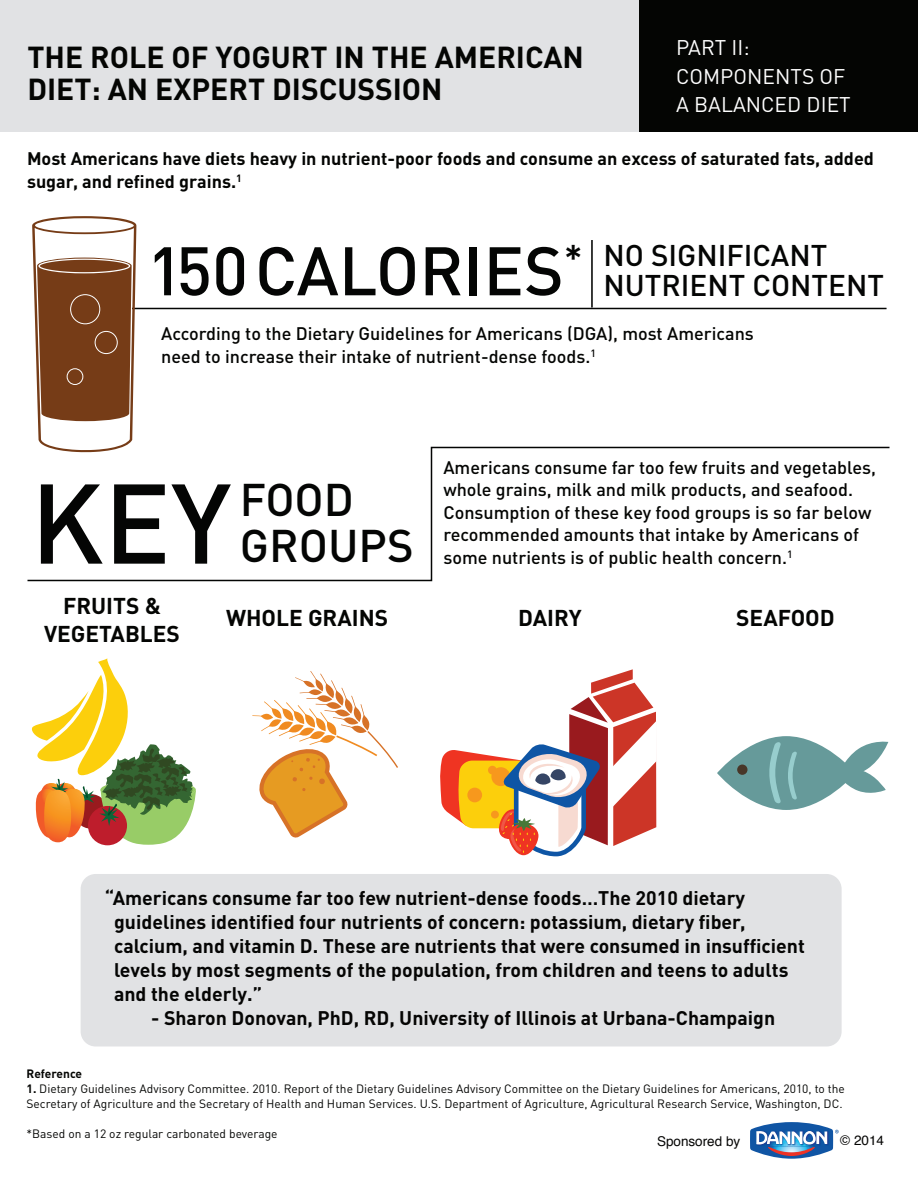
<style>
.page{position:relative;width:918px;height:1188px;background:#fff}
.page>*{position:absolute;margin:0;border:0;box-sizing:border-box;transform-origin:0 0}
.t1{font:500 111.3px "DINOT";color:#040504}
.t2{font:500 45.15px/45.8px "DINOT";color:#040504}
.t3{font:700 30px/32px "DINOT";color:#040503}
.t4{font:500 29.55px/29.5px "DINOT";color:#040504}
.t5{font:700 22.65px/27.6px "DINOT";color:#040503;text-align:center}
.t6{font:21px/28.5px "DINOT";color:#fff}
.t7{font:700 19.5px/24px "DINOT";color:#050504}
.t8{font:500 18px/22.5px "DINOT";color:#040503}
.t9{font:700 18px/22.5px "DINOT";color:#040503}
.t10{font:13.5px "Helvetica";color:#050504}
.t11{font:12px/15px "DINOT";color:#040503}
.t12{font:700 12px "DINOT";color:#040503}
.t13{font:500 10.5px "DINOT";color:#040503}
.s1{font-size:67.5px}
.s2{font-size:39.3px}
.s3{font-weight:700}
</style>
<div class="page">
<svg style="left:750px;top:1122px;width:89px;height:37px"></svg>
<hr style="left:132px;top:308px;width:754px;height:1px;background:#040504">
<hr style="left:591px;top:240px;width:2px;height:68px;background:#040504">
<svg style="left:27px;top:446px;width:863px;height:136px"></svg>
<svg style="left:32px;top:216px;width:104px;height:236px"></svg>
<div style="left:70px;top:294px;width:30px;height:30px;border:1px solid #fff;border-radius:50%"></div>
<div style="left:95px;top:331px;width:23px;height:23px;border:1px solid #fff;border-radius:50%"></div>
<div style="left:67px;top:368px;width:16px;height:17px;border:1px solid #fff;border-radius:50%"></div>
<div style="left:81px;top:874px;width:761px;height:172px;background:#e1e2e4;border-radius:15px"></div>
<svg style="left:252px;top:671px;width:146px;height:167px"></svg>
<svg style="left:440px;top:669px;width:217px;height:188px"></svg>
<svg style="left:717px;top:736px;width:138px;height:74px;background:#7da9a9"></svg>
<svg style="left:835px;top:741px;width:53px;height:55px"></svg>
<svg style="left:768px;top:742px;width:13px;height:61px"></svg>
<svg style="left:787px;top:752px;width:10px;height:47px"></svg>
<div style="left:737px;top:765px;width:10px;height:10px;background:#483628;border-radius:50%"></div>
<svg style="left:31px;top:658px;width:165px;height:187px"></svg>
<div style="left:0;top:0;width:640px;height:132px;background:#e1e2e4"></div>
<div style="left:639px;top:0;width:279px;height:132px;background:#040503"></div>
<h3 class="t3" style="left:27px;top:40px;width:558px">THE ROLE OF YOGURT IN THE AMERICAN<br>DIET: AN EXPERT DISCUSSION</h3>
<p class="t6" style="left:676px;top:33px;width:176px">PART II:<br>COMPONENTS OF<br>A BALANCED DIET</p>
<p class="t9" style="left:27px;top:147px;width:849px">Most Americans have diets heavy in nutrient-poor foods and consume an excess of saturated fats, added sugar, and refined grains.<sup>1</sup></p>
<h3 class="t4" style="left:604px;top:240px;width:282px;text-indent:-456px"><span class="s1">150CALORIES</span><span class="s2">*</span> NO SIGNIFICANT<br>NUTRIENT CONTENT</h3>
<p class="t8" style="left:161px;top:322px;width:594px">According to the Dietary Guidelines for Americans (DGA), most Americans need to increase their intake of nutrient-dense foods.<sup>1</sup></p>
<h1 class="t1" style="left:31px;top:448px;width:202px">KEY</h1>
<h2 class="t2" style="left:240px;top:475px;width:175px">FOOD<br>GROUPS</h2>
<p class="t8" style="left:443px;top:455px;width:434px">Americans consume far too few fruits and vegetables, whole grains, milk and milk products, and seafood.<br>Consumption of these key food groups is so far below recommended amounts that intake by Americans of some nutrients is of public health concern.</p>
<p class="t13" style="left:787px;top:547px;width:7px">1</p>
<p class="t5" style="left:44px;top:591px;width:137px">FRUITS &amp;<br>VEGETABLES</p>
<p class="t5" style="left:226px;top:603px;width:164px">WHOLE GRAINS</p>
<p class="t5" style="left:518px;top:603px;width:65px">DAIRY</p>
<p class="t5" style="left:736px;top:603px;width:100px">SEAFOOD</p>
<p class="t7" style="left:114px;top:886px;width:692px;text-indent:-9px">“Americans consume far too few nutrient-dense foods…The 2010 dietary guidelines identified four nutrients of concern: potassium, dietary fiber, calcium, and vitamin D. These are nutrients that were consumed in insufficient levels by most segments of the population, from children and teens to adults and the elderly.”</p>
<p class="t7" style="left:151px;top:1006px;width:626px">- Sharon Donovan, PhD, RD, University of Illinois at Urbana-Champaign</p>
<p class="t12" style="left:27px;top:1065px;width:57px">Reference</p>
<p class="t11" style="left:27px;top:1080px;width:820px"><span class="s3">1.</span> Dietary Guidelines Advisory Committee. 2010. Report of the Dietary Guidelines Advisory Committee on the Dietary Guidelines for Americans, 2010, to the<br>Secretary of Agriculture and the Secretary of Health and Human Services. U.S. Department of Agriculture, Agricultural Research Service, Washington, DC.</p>
<p class="t11" style="left:27px;top:1125px;width:253px">*Based on a 12 oz regular carbonated beverage</p>
<p class="t10" style="left:657px;top:1131px;width:85px">Sponsored by</p>
<p class="t10" style="left:840px;top:1130px;width:45px">© 2014</p>
</div>
